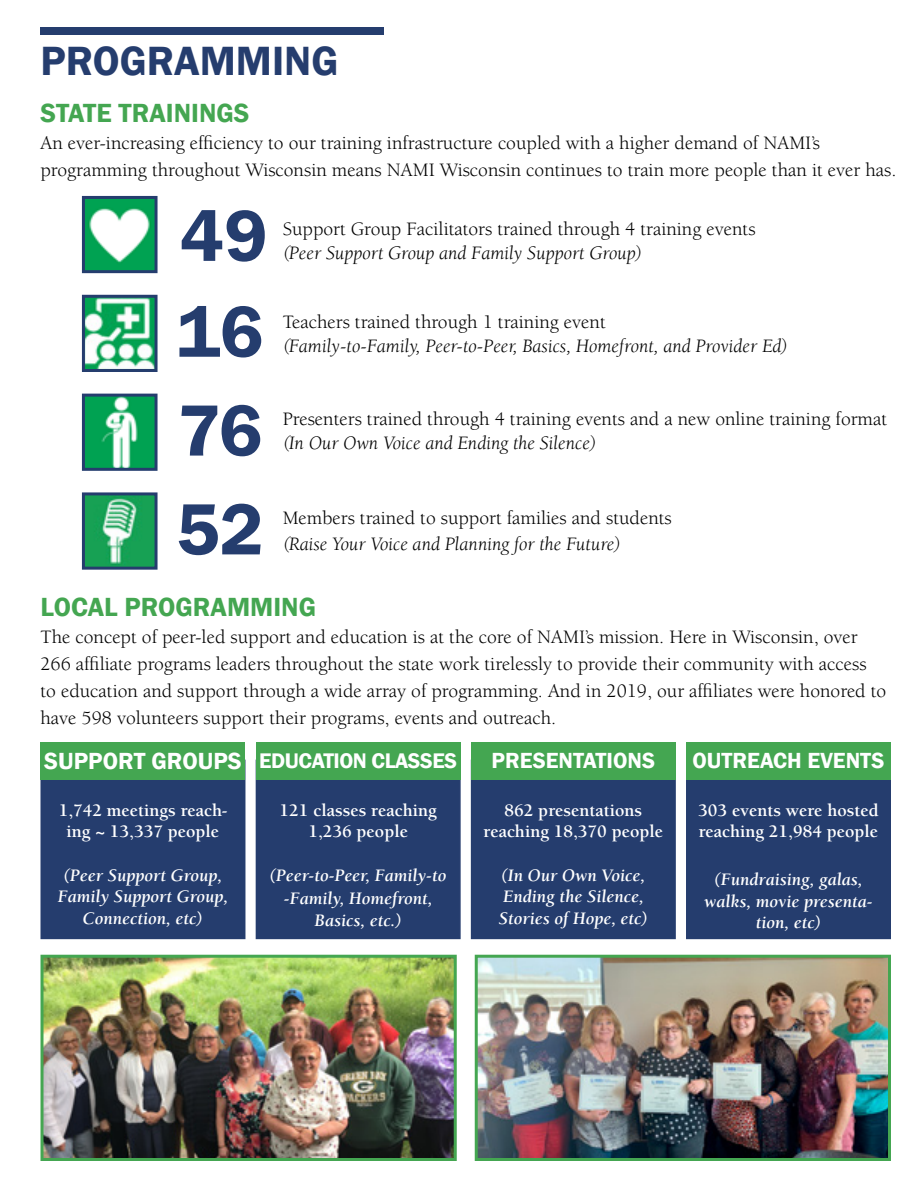
<style>
.page{position:relative;width:918px;height:1188px;background:#fff}
.page>*{position:absolute;margin:0;border:0;box-sizing:border-box;transform-origin:0 0}
.t1{font:600 75px "Franklin Gothic";letter-spacing:-.005em;color:#253d6e}
.t2{font:600 42px "Franklin Gothic";color:#253d6e}
.t3{font:600 27px "Franklin Gothic";color:#44a651}
.t4{font:600 22.5px "Franklin Gothic";color:#fff}
.t5{font:600 21.75px "Franklin Gothic";letter-spacing:-.02em;color:#fff}
.t6{font:19.5px/27px "Berkeley Std";color:#000101}
.t7{font:19.5px "Berkeley Std";color:#000}
.t8{font:italic 19.5px "Berkeley Std";color:#000}
.t9{font:italic 700 18px/21.6px "Berkeley Std";color:#fff;text-align:center}
.t10{font:700 18px/21.6px "Berkeley Std";color:#fff;text-align:center}
.s1{font-size:24px}
</style>
<div class="page">
<div style="left:40px;top:27px;width:344px;height:7px;background:#253d6e"></div>
<img style="left:86px;top:200px;width:68px;height:69px">
<div style="left:82px;top:196px;width:76px;height:77px;border:3px solid #253d6e"></div>
<div style="left:471px;top:760px;width:205px;height:179px;background:#253d6e;border:2px solid #253d6e"></div>
<div style="left:256px;top:760px;width:205px;height:179px;background:#253d6e;border:2px solid #253d6e"></div>
<div style="left:40px;top:760px;width:205px;height:179px;background:#253d6e;border:2px solid #253d6e"></div>
<div style="left:471px;top:742px;width:205px;height:38px;background:#44a651"></div>
<div style="left:256px;top:742px;width:205px;height:38px;background:#44a651"></div>
<div style="left:40px;top:742px;width:205px;height:38px;background:#44a651"></div>
<img style="left:44px;top:959px;width:409px;height:198px">
<div style="left:40px;top:955px;width:417px;height:206px;border:3px solid #44a651"></div>
<img style="left:86px;top:299px;width:68px;height:69px">
<div style="left:82px;top:295px;width:76px;height:77px;border:3px solid #253d6e"></div>
<img style="left:86px;top:398px;width:68px;height:69px">
<div style="left:82px;top:394px;width:76px;height:77px;border:3px solid #253d6e"></div>
<img style="left:86px;top:496px;width:68px;height:70px">
<div style="left:82px;top:492px;width:76px;height:78px;border:3px solid #253d6e"></div>
<img style="left:479px;top:959px;width:408px;height:198px">
<div style="left:475px;top:955px;width:416px;height:206px;border:3px solid #44a651"></div>
<div style="left:686px;top:760px;width:205px;height:179px;background:#253d6e"></div>
<div style="left:686px;top:742px;width:205px;height:38px;background:#44a651"></div>
<h2 class="t2" style="left:40px;top:35px;width:299px">PROGRAMMING</h2>
<h3 class="t3" style="left:40px;top:96px;width:211px">STATE TRAININGS</h3>
<p class="t6" style="left:40px;top:129px;width:857px">An ever-increasing efficiency to our training infrastructure coupled with a higher demand of NAMI’s programming throughout Wisconsin means NAMI Wisconsin continues to train more people than it ever has.</p>
<h1 class="t1" style="left:180px;top:190px;width:89px">49</h1>
<p class="t7" style="left:283px;top:218px;width:474px">Support Group Facilitators trained through 4 training events</p>
<p class="t8" style="left:283px;top:242px;width:361px">(Peer Support Group and Family Support Group)</p>
<h1 class="t1" style="left:176px;top:285px;width:89px">16</h1>
<p class="t7" style="left:283px;top:311px;width:325px">Teachers trained through 1 training event</p>
<p class="t8" style="left:283px;top:335px;width:507px">(Family-to-Family, Peer-to-Peer, Basics, Homefront, and Provider Ed)</p>
<h1 class="t1" style="left:177px;top:384px;width:87px">76</h1>
<p class="t7" style="left:283px;top:409px;width:606px">Presenters trained through 4 training events and a new online training format</p>
<p class="t8" style="left:283px;top:433px;width:315px">(In Our Own Voice and Ending the Silence)</p>
<h1 class="t1" style="left:176px;top:483px;width:89px">52</h1>
<p class="t7" style="left:283px;top:508px;width:391px">Members trained to support families and students</p>
<p class="t8" style="left:283px;top:534px;width:339px">(Raise Your Voice and Planning for the Future)</p>
<h3 class="t3" style="left:40px;top:590px;width:277px">LOCAL PROGRAMMING</h3>
<p class="t6" style="left:40px;top:624px;width:847px">The concept of peer-led support and education is at the core of NAMI’s mission. Here in Wisconsin, over 266 affiliate programs leaders throughout the state work tirelessly to provide their community with access to education and support through a wide array of programming. And in 2019, our affiliates were honored to have 598 volunteers support their programs, events and outreach.</p>
<p class="t5" style="left:44px;top:747px;width:414px"><span class="s1">SUPPORT GROUPS</span> EDUCATION CLASSES</p>
<p class="t4" style="left:492px;top:747px;width:165px">PRESENTATIONS</p>
<p class="t10" style="left:484px;top:800px;width:181px">862 presentations reaching 18,370 people</p>
<p class="t9" style="left:499px;top:865px;width:151px;text-align:left">(In Our Own Voice,<br>Ending the Silence,<br>Stories of Hope, etc)</p>
<p class="t4" style="left:692px;top:747px;width:194px">OUTREACH EVENTS</p>
<p class="t10" style="left:698px;top:800px;width:182px;text-align:left">303 events were hosted reaching 21,984 people</p>
<p class="t9" style="left:704px;top:869px;width:170px">(Fundraising, galas, walks, movie presenta&shy;tion, etc)</p>
<p class="t10" style="left:59px;top:800px;width:170px">1,742 meetings reach&shy;ing ~ 13,337 people</p>
<p class="t9" style="left:58px;top:865px;width:172px">(Peer Support Group,<br>Family Support Group,<br>Connection, etc)</p>
<p class="t10" style="left:280px;top:800px;width:159px">121 classes reaching<br>1,236 people</p>
<p class="t9" style="left:270px;top:864px;width:178px;line-height:23.7px">(Peer-to-Peer, Family-to -Family, Homefront,</p>
<p class="t9" style="left:315px;top:910px;width:89px">Basics, etc.)</p>
</div>
